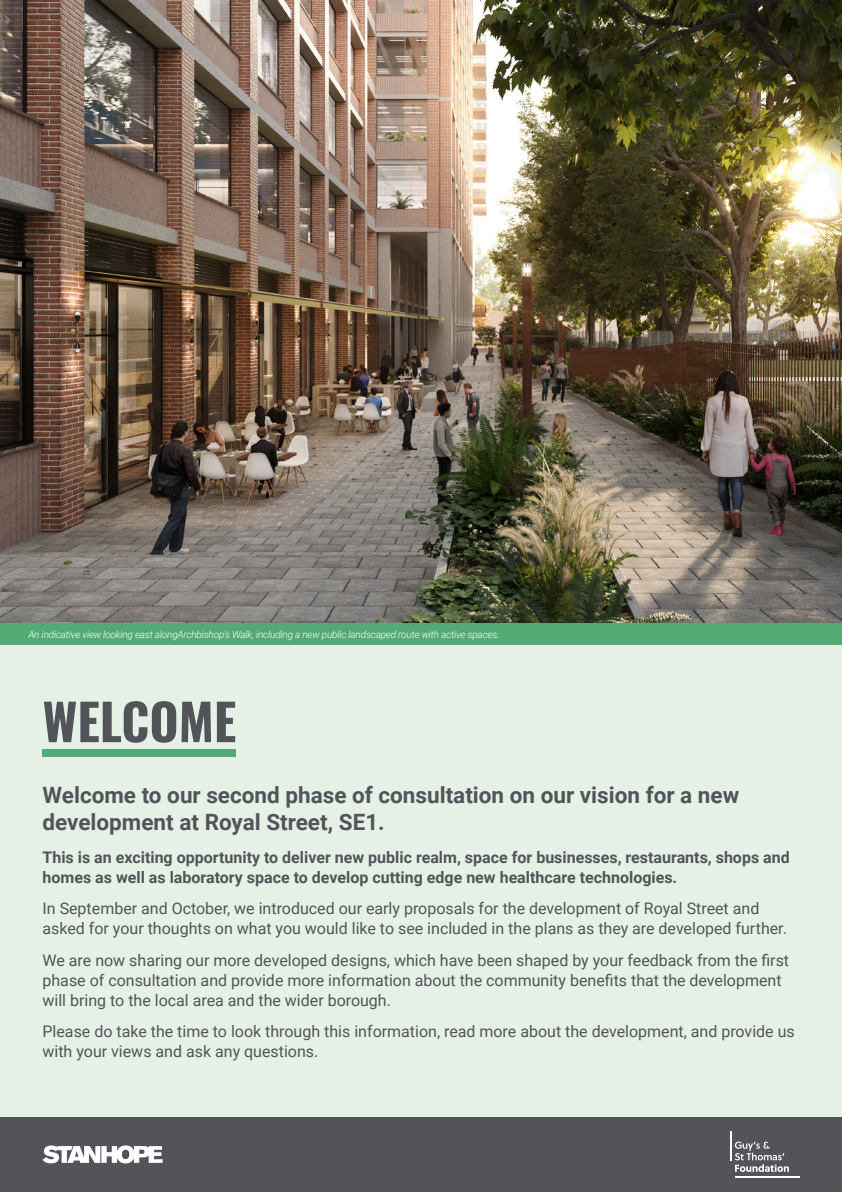
<style>
.page{position:relative;width:842px;height:1192px;background:#fff}
.page>*{position:absolute;margin:0;border:0;box-sizing:border-box;transform-origin:0 0}
.t1{font:700 50px "Oswald";color:#525459}
.t2{font:700 22.5px/27px "Roboto";color:#525459}
.t3{font:16px/20px "Roboto";color:#525459}
.t4{font:700 16px/20px "Roboto";color:#525459}
.t5{font:italic 300 10px "Roboto";letter-spacing:-.02em;color:#fff}
</style>
<div class="page">
<div style="left:0;top:1117px;width:842px;height:75px;background:#525459"></div>
<svg style="left:43px;top:1145px;width:120px;height:18px"></svg>
<hr style="left:735px;top:1177px;width:64px;height:1px;background:#fff">
<hr style="left:730px;top:1131px;width:2px;height:29px;background:#fff">
<svg style="left:735px;top:1142px;width:54px;height:30px"></svg>
<img style="left:0;top:0;width:842px;height:623px">
<div style="left:0;top:645px;width:842px;height:472px;background:#e5f0e6"></div>
<div style="left:43px;top:749px;width:193px;height:8px;background:#53aa74"></div>
<div style="left:0;top:623px;width:842px;height:22px;background:#53aa74"></div>
<p class="t5" style="left:28px;top:627px;width:473px">An indicative view looking east alongArchbishop’s Walk, including a new public landscaped route with active spaces.</p>
<h1 class="t1" style="left:43px;top:696px;width:195px">WELCOME</h1>
<h2 class="t2" style="left:43px;top:781px;width:698px">Welcome to our second phase of consultation on our vision for a new development at Royal Street, SE1.</h2>
<p class="t4" style="left:43px;top:847px;width:749px">This is an exciting opportunity to deliver new public realm, space for businesses, restaurants, shops and homes as well as laboratory space to develop cutting edge new healthcare technologies.</p>
<p class="t3" style="left:43px;top:898px;width:746px">In September and October, we introduced our early proposals for the development of Royal Street and asked for your thoughts on what you would like to see included in the plans as they are developed further.</p>
<p class="t3" style="left:43px;top:950px;width:748px">We are now sharing our more developed designs, which have been shaped by your feedback from the first phase of consultation and provide more information about the community benefits that the development will bring to the local area and the wider borough.</p>
<p class="t3" style="left:43px;top:1021px;width:754px">Please do take the time to look through this information, read more about the development, and provide us with your views and ask any questions.</p>
</div>
